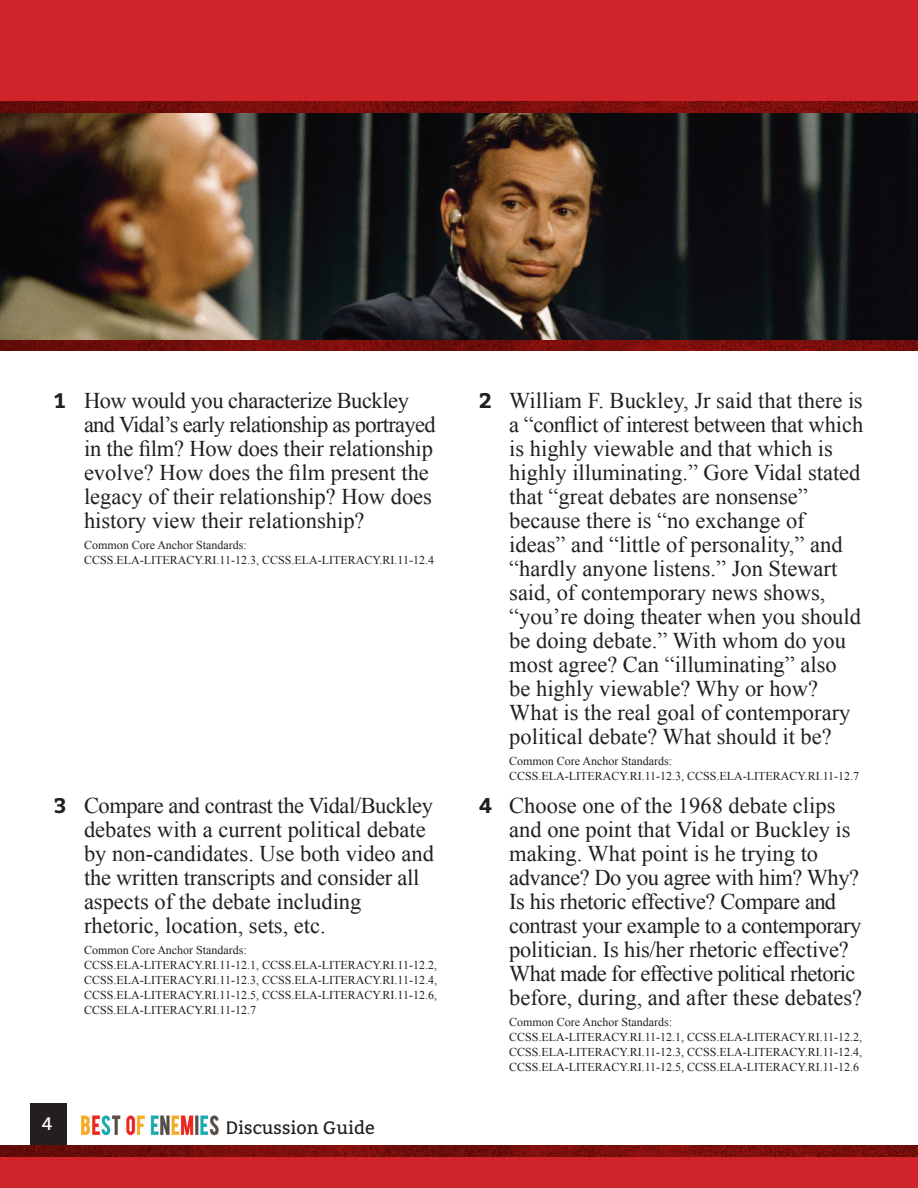
<style>
.page{position:relative;width:918px;height:1188px;background:#fff}
.page>*{position:absolute;margin:0;border:0;box-sizing:border-box;transform-origin:0 0}
.t1{font:22.5px/24px "Times New Roman";color:#231f20}
.t2{font:18px "Bitter";color:#231f20}
.t3{font:18px "Bitter";color:#fff}
.t4{font:12px/15px "Times New Roman";color:#231f20}
.s1{font-family:"Bitter";font-weight:700;font-size:21px}
</style>
<div class="page">
<img style="left:0;top:112px;width:918px;height:228px">
<img style="left:80px;top:1115px;width:139px;height:21px">
<div style="left:30px;top:1103px;width:36px;height:85px;background:#231f20"></div>
<div style="left:0;top:1151px;width:918px;height:37px;background:#d1232a"></div>
<img style="left:0;top:1146px;width:918px;height:10px">
<div style="left:0;top:0;width:918px;height:108px;background:#d1232a"></div>
<img style="left:0;top:102px;width:918px;height:10px">
<img style="left:0;top:340px;width:918px;height:11px">
<p class="t1" style="left:84px;top:388px;width:353px;text-indent:-30px"><span class="s1">1</span> How would you characterize Buckley and Vidal’s early relationship as portrayed in the film? How does their relationship evolve? How does the film present the legacy of their relationship? How does history view their relationship?</p>
<p class="t4" style="left:84px;top:538px;width:352px">Common Core Anchor Standards:<br>CCSS.ELA-LITERACY.RI.11-12.3, CCSS.ELA-LITERACY.RI.11-12.4</p>
<p class="t1" style="left:84px;top:793px;width:351px;text-indent:-30px"><span class="s1">3</span> Compare and contrast the Vidal/Buckley debates with a current political debate by non-candidates. Use both video and the written transcripts and consider all aspects of the debate including rhetoric, location, sets, etc.</p>
<p class="t4" style="left:84px;top:943px;width:355px">Common Core Anchor Standards:<br>CCSS.ELA-LITERACY.RI.11-12.1, CCSS.ELA-LITERACY.RI.11-12.2, CCSS.ELA-LITERACY.RI.11-12.3, CCSS.ELA-LITERACY.RI.11-12.4, CCSS.ELA-LITERACY.RI.11-12.5, CCSS.ELA-LITERACY.RI.11-12.6, CCSS.ELA-LITERACY.RI.11-12.7</p>
<p class="t3" style="left:42px;top:1112px;width:12px">4</p>
<p class="t2" style="left:225px;top:1116px;width:151px">Discussion Guide</p>
<p class="t1" style="left:509px;top:388px;width:356px;text-indent:-30px"><span class="s1">2</span> William F. Buckley, Jr said that there is a “conflict of interest between that which is highly viewable and that which is highly illuminating.” Gore Vidal stated that “great debates are nonsense” because there is “no exchange of ideas” and “little of personality,” and “hardly anyone listens.” Jon Stewart said, of contemporary news shows, “you’re doing theater when you should be doing debate.” With whom do you most agree? Can “illuminating” also be highly viewable? Why or how?<br>What is the real goal of contemporary political debate? What should it be?</p>
<p class="t4" style="left:509px;top:754px;width:352px">Common Core Anchor Standards:<br>CCSS.ELA-LITERACY.RI.11-12.3, CCSS.ELA-LITERACY.RI.11-12.7</p>
<p class="t1" style="left:509px;top:793px;width:355px;text-indent:-30px"><span class="s1">4</span> Choose one of the 1968 debate clips and one point that Vidal or Buckley is making. What point is he trying to advance? Do you agree with him? Why?<br>Is his rhetoric effective? Compare and contrast your example to a contemporary politician. Is his/her rhetoric effective?<br>What made for effective political rhetoric before, during, and after these debates?</p>
<p class="t4" style="left:509px;top:1015px;width:355px">Common Core Anchor Standards:<br>CCSS.ELA-LITERACY.RI.11-12.1, CCSS.ELA-LITERACY.RI.11-12.2, CCSS.ELA-LITERACY.RI.11-12.3, CCSS.ELA-LITERACY.RI.11-12.4, CCSS.ELA-LITERACY.RI.11-12.5, CCSS.ELA-LITERACY.RI.11-12.6</p>
</div>
